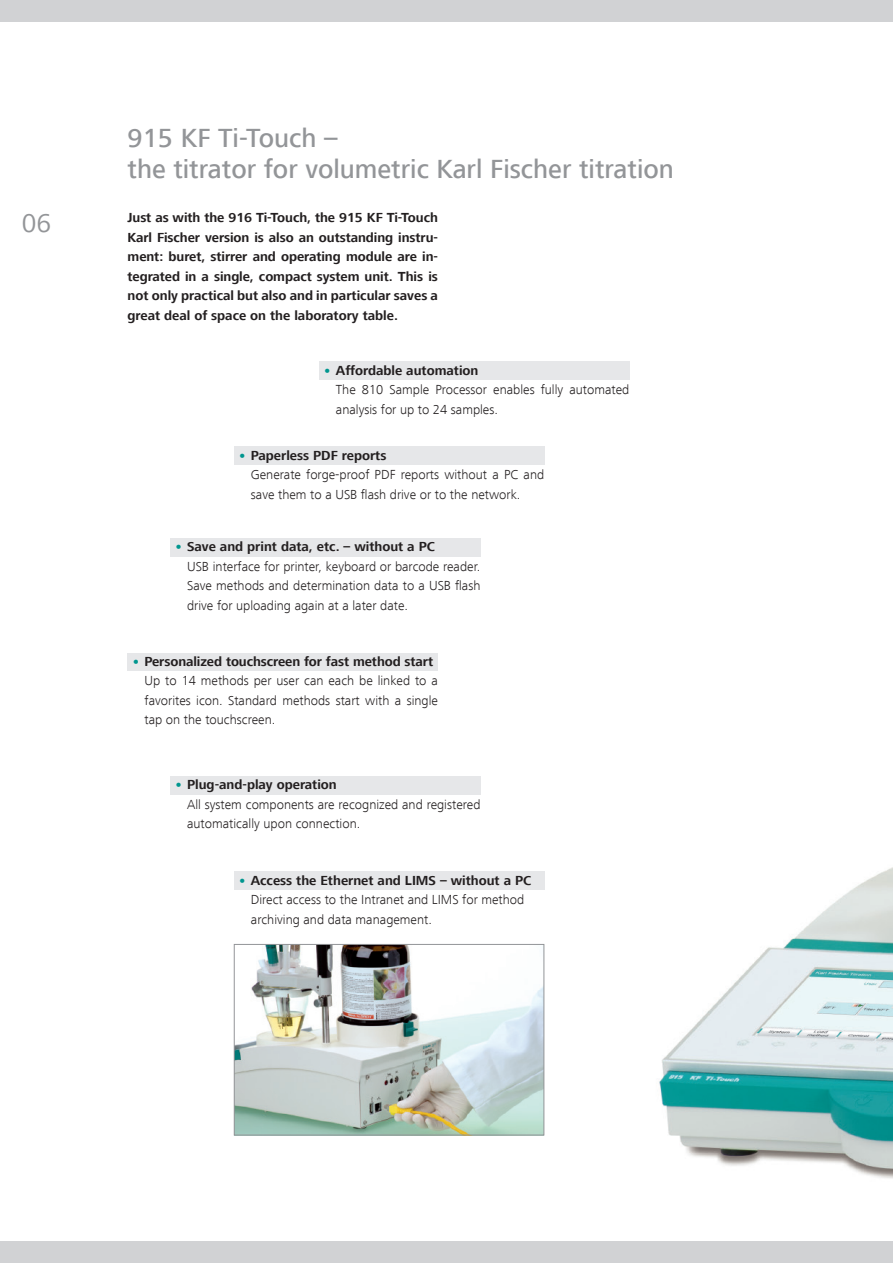
<style>
.page{position:relative;width:893px;height:1263px;background:#fff}
.page>*{position:absolute;margin:0;border:0;box-sizing:border-box;transform-origin:0 0}
.t1{font:500 27px/30.8px "Frutiger Next LT";color:#939598}
.t2{font:27px "Frutiger Next LT";color:#939598}
.t3{font:300 13.5px/19.5px "Frutiger Next LT";color:#231f20}
.t4{font:700 13.5px/19.5px "Frutiger Next LT";color:#231f20;text-align:justify}
.s1{font-weight:800;color:#00968f}
.s2{font-weight:700}
</style>
<div class="page">
<div style="left:0;top:0;width:893px;height:21px;background:#d1d2d4"></div>
<div style="left:0;top:1242px;width:893px;height:21px;background:#d1d2d4"></div>
<img style="left:629px;top:361px;width:264px;height:818px">
<div style="left:170px;top:776px;width:310px;height:18px;background:#e6e7e9"></div>
<div style="left:128px;top:653px;width:310px;height:18px;background:#e6e7e9"></div>
<div style="left:319px;top:361px;width:310px;height:19px;background:#e6e7e9"></div>
<div style="left:234px;top:446px;width:310px;height:19px;background:#e6e7e9"></div>
<div style="left:234px;top:872px;width:310px;height:18px;background:#e6e7e9"></div>
<div style="left:170px;top:538px;width:310px;height:18px;background:#e6e7e9"></div>
<img style="left:236px;top:946px;width:306px;height:187px">
<div style="left:234px;top:944px;width:310px;height:191px;border:1px solid #939598"></div>
<h1 class="t1" style="left:128px;top:123px;width:548px">915 KF Ti-Touch –<br>the titrator for volumetric Karl Fischer titration</h1>
<h1 class="t2" style="left:22px;top:208px;width:31px">06</h1>
<p class="t4" style="left:128px;top:208px;width:312px">Just as with the 916 Ti-Touch, the 915 KF Ti-Touch Karl Fischer version is also an outstanding instru&shy;ment: buret, stirrer and operating module are in&shy;tegrated in a single, compact system unit. This is not only practical but also and in particular saves a great deal of space on the laboratory table.</p>
<p class="t3" style="left:336px;top:360px;width:295px;text-indent:-13px"><span class="s1">•</span> <span class="s2">Affordable automation<br></span>The 810 Sample Processor enables fully automated analysis for up to 24 samples.</p>
<p class="t3" style="left:251px;top:445px;width:295px;text-indent:-13px"><span class="s1">•</span> <span class="s2">Paperless PDF reports<br></span>Generate forge-proof PDF reports without a PC and save them to a USB flash drive or to the network.</p>
<p class="t3" style="left:187px;top:537px;width:295px;text-indent:-13px"><span class="s1">•</span> <span class="s2">Save and print data, etc. – without a PC<br></span>USB interface for printer, keyboard or barcode reader.<br>Save methods and determination data to a USB flash drive for uploading again at a later date.</p>
<p class="t3" style="left:145px;top:652px;width:295px;text-indent:-13px"><span class="s1">•</span> <span class="s2">Personalized touchscreen for fast method start </span>Up to 14 methods per user can each be linked to a favorites icon. Standard methods start with a single tap on the touchscreen.</p>
<p class="t3" style="left:187px;top:775px;width:295px;text-indent:-13px"><span class="s1">•</span> <span class="s2">Plug-and-play operation<br></span>All system components are recognized and registered automatically upon connection.</p>
<p class="t3" style="left:251px;top:871px;width:282px;text-indent:-13px"><span class="s1">•</span> <span class="s2">Access the Ethernet and LIMS – without a PC<br></span>Direct access to the Intranet and LIMS for method archiving and data management.</p>
</div>
